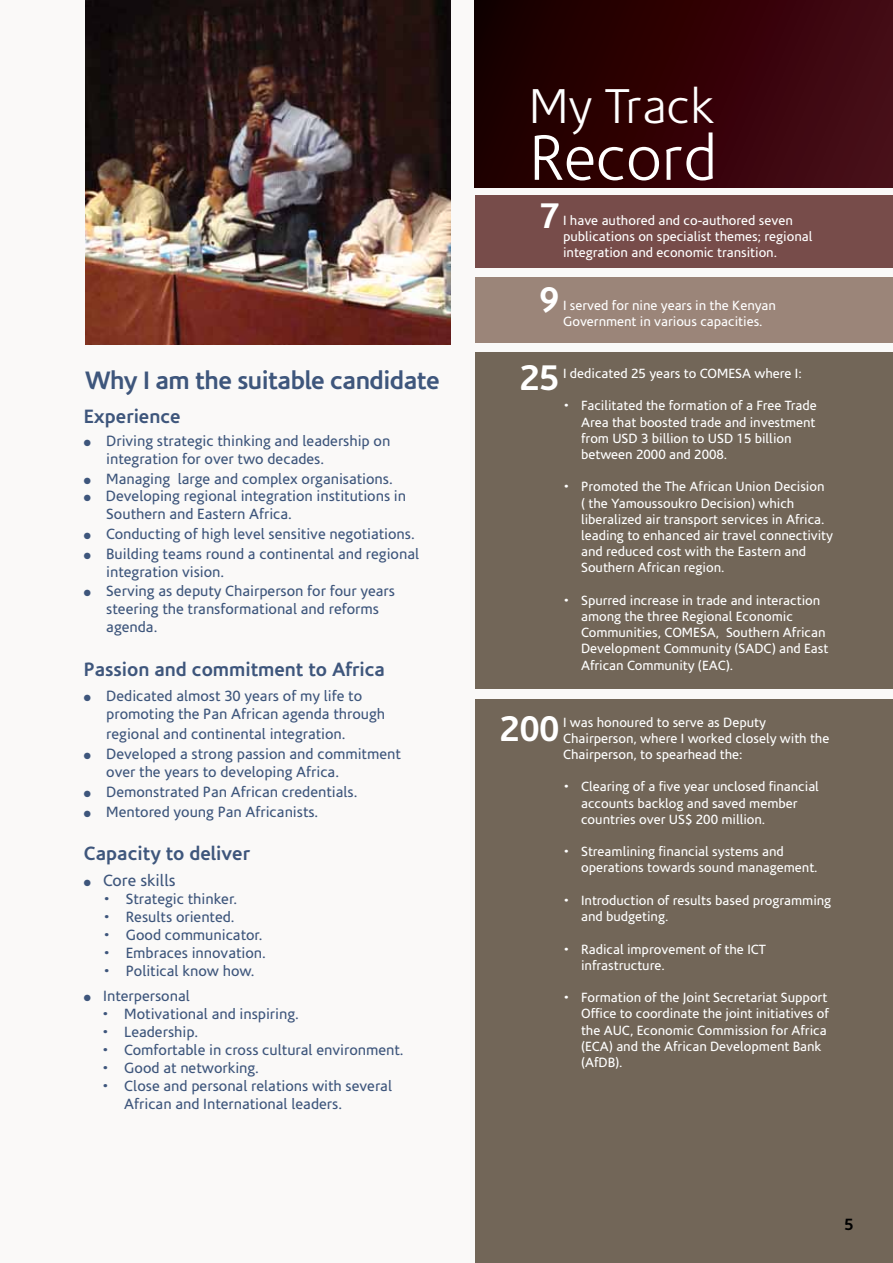
<style>
.page{position:relative;width:893px;height:1263px;background:#faf9f8}
.page>*{position:absolute;margin:0;border:0;box-sizing:border-box;transform-origin:0 0}
.t1{font:300 64.5px "Corisande";color:#fff}
.t2{font:300 49.5px "Corisande";color:#fff}
.t3{font:700 36px/78.6px "Corisande";color:#fff;text-align:center}
.t4{font:700 25.5px "Corisande";letter-spacing:-.02em;color:#3e567c}
.t5{font:700 19.5px "Corisande";color:#3e567c}
.t6{font:16.5px "Corisande";color:#3e567c}
.t7{font:700 16.5px "Corisande";color:#000}
.t8{font:15px/18px "Corisande";color:#3e567c}
.t9{font:13.5px/16.2px "Corisande";color:#fff}
</style>
<div class="page">
<div style="left:475px;top:195px;width:418px;height:73px;background:#774c4a"></div>
<div style="left:475px;top:277px;width:418px;height:65px;background:#9b8579"></div>
<div style="left:475px;top:352px;width:418px;height:337px;background:#726658"></div>
<div style="left:475px;top:699px;width:418px;height:564px;background:#726658"></div>
<div style="left:474px;top:0;width:419px;height:187px;background:linear-gradient(to right,#1a0000,#480a15)"></div>
<img style="left:85px;top:0;width:366px;height:344px">
<h3 class="t4" style="left:85px;top:366px;width:349px">Why I am the suitable candidate</h3>
<h3 class="t5" style="left:84px;top:405px;width:99px">Experience</h3>
<p class="t8" style="left:106px;top:432px;width:286px;text-indent:-22px">● Driving strategic thinking and leadership on integration for over two decades.</p>
<p class="t8" style="left:84px;top:470px;width:311px">● Managing large and complex organisations.</p>
<p class="t8" style="left:106px;top:487px;width:301px;text-indent:-22px">● Developing regional integration institutions in<br>Southern and Eastern Africa.</p>
<p class="t8" style="left:84px;top:525px;width:333px">● Conducting of high level sensitive negotiations.</p>
<p class="t8" style="left:106px;top:545px;width:314px;text-indent:-22px">● Building teams round a continental and regional integration vision.</p>
<p class="t8" style="left:106px;top:582px;width:290px;text-indent:-22px">● Serving as deputy Chairperson for four years steering the transformational and reforms agenda.</p>
<h3 class="t5" style="left:84px;top:658px;width:303px">Passion and commitment to Africa</h3>
<p class="t8" style="left:106px;top:687px;width:280px;text-indent:-22px">● Dedicated almost 30 years of my life to promoting the Pan African agenda through</p>
<p class="t8" style="left:106px;top:725px;width:241px">regional and continental integration.</p>
<p class="t8" style="left:106px;top:745px;width:296px;text-indent:-22px">● Developed a strong passion and commitment over the years to developing Africa.</p>
<p class="t8" style="left:84px;top:783px;width:275px">● Demonstrated Pan African credentials.</p>
<p class="t8" style="left:84px;top:803px;width:236px">● Mentored young Pan Africanists.</p>
<h3 class="t5" style="left:84px;top:842px;width:168px">Capacity to deliver</h3>
<p class="t6" style="left:84px;top:871px;width:93px">● Core skills</p>
<p class="t8" style="left:103px;top:890px;width:135px">• Strategic thinker.</p>
<p class="t8" style="left:103px;top:908px;width:133px">• Results oriented.</p>
<p class="t8" style="left:103px;top:926px;width:161px">• Good communicator.</p>
<p class="t8" style="left:103px;top:944px;width:164px">• Embraces innovation.</p>
<p class="t8" style="left:103px;top:962px;width:153px">• Political know how.</p>
<p class="t8" style="left:84px;top:987px;width:108px">● Interpersonal</p>
<p class="t8" style="left:102px;top:1005px;width:199px">• Motivational and inspiring.</p>
<p class="t8" style="left:102px;top:1023px;width:98px">• Leadership.</p>
<p class="t8" style="left:102px;top:1041px;width:303px">• Comfortable in cross cultural environment.</p>
<p class="t8" style="left:102px;top:1059px;width:159px">• Good at networking.</p>
<p class="t8" style="left:124px;top:1077px;width:269px;text-indent:-22px">• Close and personal relations with several<br>African and International leaders.</p>
<h2 class="t2" style="left:529px;top:80px;width:187px">My Track</h2>
<h1 class="t1" style="left:529px;top:124px;width:190px">Record</h1>
<p class="t9" style="left:563px;top:212px;width:251px">I have authored and co-authored seven publications on specialist themes; regional integration and economic transition.</p>
<p class="t9" style="left:563px;top:297px;width:214px">I served for nine years in the Kenyan<br>Government in various capacities.</p>
<p class="t9" style="left:563px;top:366px;width:240px">I dedicated 25 years to COMESA where I:</p>
<p class="t9" style="left:581px;top:398px;width:237px;text-indent:-18px">• Facilitated the formation of a Free Trade Area that boosted trade and investment from USD 3 billion to USD 15 billion between 2000 and 2008.</p>
<p class="t9" style="left:581px;top:479px;width:253px;text-indent:-18px">• Promoted the The African Union Decision<br>( the Yamoussoukro Decision) which liberalized air transport services in Africa. leading to enhanced air travel connectivity and reduced cost with the Eastern and Southern African region.</p>
<p class="t9" style="left:581px;top:592px;width:249px;text-indent:-18px">• Spurred increase in trade and interaction among the three Regional Economic Communities, COMESA, Southern African Development Community (SADC) and East African Community (EAC).</p>
<h3 class="t3" style="left:539px;top:177px;width:21px">7</h3>
<h3 class="t3" style="left:520px;top:261px;width:41px">9<br>25</h3>
<h3 class="t3" style="left:500px;top:690px;width:61px">200</h3>
<p class="t9" style="left:563px;top:714px;width:268px">I was honoured to serve as Deputy<br>Chairperson, where I worked closely with the<br>Chairperson, to spearhead the:</p>
<p class="t9" style="left:581px;top:779px;width:239px;text-indent:-18px">• Clearing of a five year unclosed financial accounts backlog and saved member countries over US$ 200 million.</p>
<p class="t9" style="left:581px;top:844px;width:238px;text-indent:-18px">• Streamlining financial systems and operations towards sound management.</p>
<p class="t9" style="left:581px;top:892px;width:252px;text-indent:-18px">• Introduction of results based programming and budgeting.</p>
<p class="t9" style="left:581px;top:941px;width:186px;text-indent:-18px">• Radical improvement of the ICT infrastructure.</p>
<p class="t9" style="left:581px;top:990px;width:249px;text-indent:-18px">• Formation of the Joint Secretariat Support Office to coordinate the joint initiatives of the AUC, Economic Commission for Africa (ECA) and the African Development Bank (AfDB).</p>
<p class="t7" style="left:844px;top:1215px;width:11px">5</p>
<p class="t7" style="left:839px;top:1216px;width:11px">5</p>
</div>
